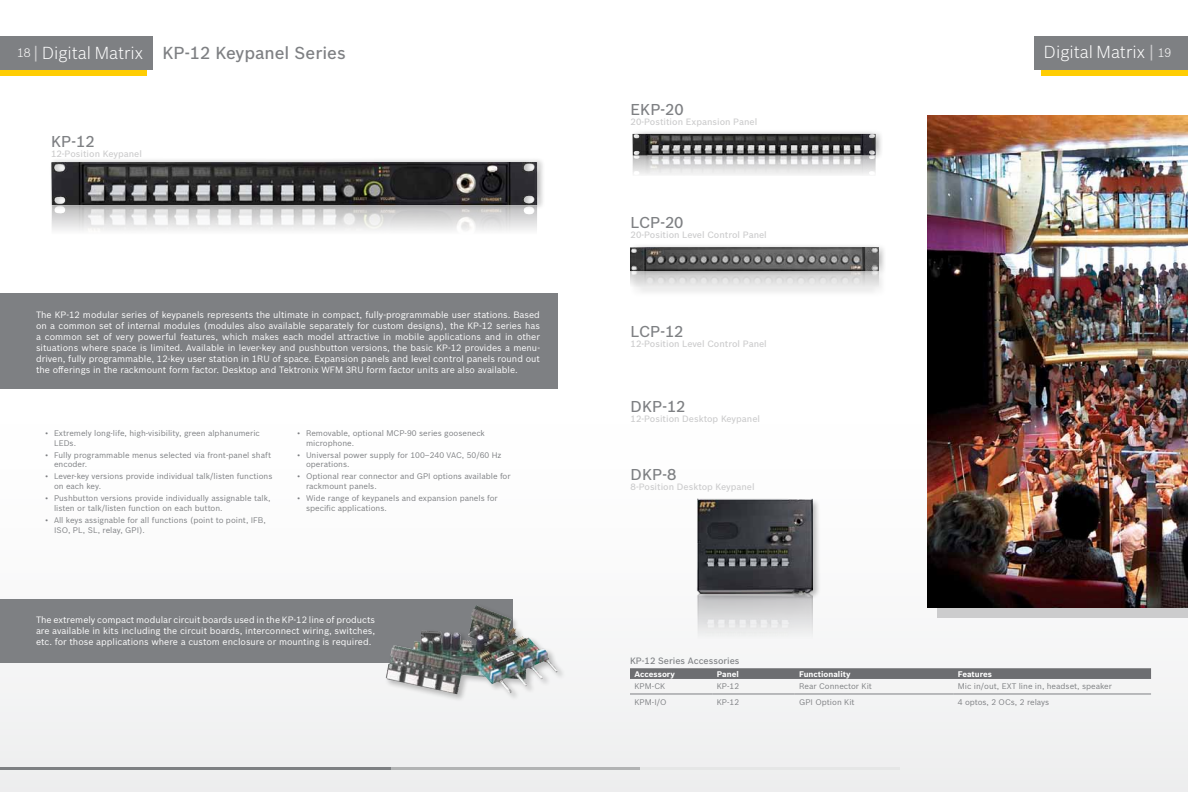
<style>
.page{position:relative;width:1188px;height:792px;background:#fff}
.page>*{position:absolute;margin:0;border:0;box-sizing:border-box;transform-origin:0 0}
.t1{font:500 17px "Bosch Sans";color:#7e8083}
.t2{font:300 17px "Bosch Sans";color:#fff}
.t3{font:500 15.4px "Bosch Sans";color:#7e8083}
.t4{font:9px/10.9px "Bosch Sans";color:#fff;text-align:justify}
.t5{font:500 9px "Bosch Sans";color:#cccccd}
.t6{font:500 9px "Bosch Sans";color:#7e8083}
.t7{font:8px/9.7px "Bosch Sans";color:#7e8083}
.t8{font:700 8px "Bosch Sans";color:#fff}
.s1{font-weight:300;font-size:12px;color:#fff}
.s2{font-weight:400;color:#cccccd}
.s3{font-weight:300;color:#fff}
.s4{font-size:12px}
</style>
<div class="page">
<div style="left:0;top:0;width:1188px;height:792px;background:linear-gradient(to right,#fcfcfc,#f8f8f9)"></div>
<hr style="left:0;top:767px;width:407px;height:2px;background:#7e8083">
<hr style="left:391px;top:767px;width:259px;height:2px;background:#b2b3b4">
<hr style="left:640px;top:767px;width:260px;height:2px;background:#e5e6e6">
<svg style="left:1041px;top:69px;width:147px;height:7px"></svg>
<svg style="left:0;top:69px;width:146px;height:7px"></svg>
<div style="left:1034px;top:36px;width:154px;height:33px;background:#7e8083"></div>
<div style="left:0;top:36px;width:153px;height:33px;background:#7e8083"></div>
<div style="left:629px;top:266px;width:257px;height:32px;background:#fafafa"></div>
<img style="left:631px;top:275px;width:247px;height:16px">
<div style="left:629px;top:243px;width:257px;height:32px;background:#000;opacity:.25"></div>
<div style="left:631px;top:129px;width:253px;height:31px;background:#000;opacity:.25"></div>
<img style="left:632px;top:134px;width:244px;height:42px">
<svg style="left:630px;top:668px;width:521px;height:11px;background:#707174"></svg>
<hr style="left:630px;top:694px;width:82px;height:1px;background:#7e8083">
<hr style="left:712px;top:694px;width:83px;height:1px;background:#7e8083">
<hr style="left:795px;top:694px;width:158px;height:1px;background:#7e8083">
<hr style="left:953px;top:694px;width:198px;height:1px;background:#7e8083">
<div style="left:0;top:599px;width:513px;height:64px;background:#7e8083"></div>
<div style="left:0;top:294px;width:558px;height:95px;background:#7e8083"></div>
<img style="left:51px;top:210px;width:486px;height:38px">
<div style="left:49px;top:157px;width:496px;height:53px;background:#000;opacity:.25"></div>
<div style="left:384px;top:604px;width:182px;height:98px;background:#000;opacity:.25"></div>
<img style="left:386px;top:605px;width:157px;height:89px">
<div style="left:938px;top:468px;width:250px;height:150px;background:#cccccd"></div>
<img style="left:927px;top:115px;width:261px;height:492px">
<div style="left:696px;top:498px;width:125px;height:103px;background:#000;opacity:.25"></div>
<img style="left:696px;top:499px;width:117px;height:188px">
<h1 class="t1" style="left:17px;top:40px;width:330px"><span class="s1">18</span> <span class="s2">|</span> <span class="s3">Digital Matrix</span> KP-12 Keypanel Series</h1>
<h1 class="t2" style="left:1044px;top:40px;width:129px">Digital Matrix <span class="s2">|</span> <span class="s4">19</span></h1>
<h2 class="t3" style="left:51px;top:130px;width:45px">KP-12</h2>
<p class="t5" style="left:51px;top:147px;width:92px">12-Position Keypanel</p>
<p class="t4" style="left:36px;top:309px;width:506px">The KP-12 modular series of keypanels represents the ultimate in compact, fully-programmable user stations. Based on a common set of internal modules (modules also available separately for custom designs), the KP-12 series has a common set of very powerful features, which makes each model attractive in mobile applications and in other situations where space is limited. Available in lever-key and pushbutton versions, the basic KP-12 provides a menu&shy;driven, fully programmable, 12-key user station in 1RU of space. Expansion panels and level control panels round out the offerings in the rackmount form factor. Desktop and Tektronix WFM 3RU form factor units are also available.</p>
<p class="t7" style="left:54px;top:428px;width:207px;text-indent:-9px">• Extremely long-life, high-visibility, green alphanumeric<br>LEDs.</p>
<p class="t7" style="left:54px;top:449px;width:219px;text-indent:-9px">• Fully programmable menus selected via front-panel shaft encoder.</p>
<p class="t7" style="left:54px;top:471px;width:220px;text-indent:-9px">• Lever-key versions provide individual talk/listen functions on each key.</p>
<p class="t7" style="left:54px;top:493px;width:218px;text-indent:-9px">• Pushbutton versions provide individually assignable talk, listen or talk/listen function on each button.</p>
<p class="t7" style="left:54px;top:515px;width:213px;text-indent:-9px">• All keys assignable for all functions (point to point, IFB,<br>ISO, PL, SL, relay, GPI).</p>
<p class="t7" style="left:306px;top:428px;width:181px;text-indent:-9px">• Removable, optional MCP-90 series gooseneck microphone.</p>
<p class="t7" style="left:306px;top:449px;width:197px;text-indent:-9px">• Universal power supply for 100–240 VAC, 50/60 Hz operations.</p>
<p class="t7" style="left:306px;top:471px;width:206px;text-indent:-9px">• Optional rear connector and GPI options available for rackmount panels.</p>
<p class="t7" style="left:306px;top:493px;width:193px;text-indent:-9px">• Wide range of keypanels and expansion panels for specific applications.</p>
<p class="t4" style="left:36px;top:614px;width:341px">The extremely compact modular circuit boards used in the KP-12 line of products are available in kits including the circuit boards, interconnect wiring, switches, etc. for those applications where a custom enclosure or mounting is required.</p>
<h2 class="t3" style="left:631px;top:98px;width:55px">EKP-20</h2>
<p class="t5" style="left:631px;top:115px;width:128px">20-Postition Expansion Panel</p>
<h2 class="t3" style="left:631px;top:211px;width:54px">LCP-20</h2>
<p class="t5" style="left:631px;top:229px;width:138px">20-Position Level Control Panel</p>
<h2 class="t3" style="left:631px;top:320px;width:54px">LCP-12</h2>
<p class="t5" style="left:631px;top:337px;width:138px">12-Position Level Control Panel</p>
<h2 class="t3" style="left:631px;top:395px;width:56px">DKP-12</h2>
<p class="t5" style="left:631px;top:412px;width:131px">12-Position Desktop Keypanel</p>
<h2 class="t3" style="left:631px;top:463px;width:47px">DKP-8</h2>
<p class="t5" style="left:631px;top:480px;width:126px">8-Position Desktop Keypanel</p>
<p class="t6" style="left:630px;top:654px;width:111px">KP-12 Series Accessories</p>
<p class="t8" style="left:634px;top:668px;width:42px">Accessory</p>
<p class="t8" style="left:717px;top:668px;width:23px">Panel</p>
<p class="t8" style="left:799px;top:668px;width:53px">Functionality</p>
<p class="t8" style="left:958px;top:668px;width:36px">Features</p>
<p class="t7" style="left:634px;top:681px;width:32px">KPM-CK</p>
<p class="t7" style="left:717px;top:681px;width:24px">KP-12</p>
<p class="t7" style="left:799px;top:681px;width:74px">Rear Connector Kit</p>
<p class="t7" style="left:958px;top:681px;width:156px">Mic in/out, EXT line in, headset, speaker</p>
<p class="t7" style="left:634px;top:696px;width:34px">KPM-I/O</p>
<p class="t7" style="left:717px;top:696px;width:24px">KP-12</p>
<p class="t7" style="left:799px;top:696px;width:57px">GPI Option Kit</p>
<p class="t7" style="left:958px;top:696px;width:93px">4 optos, 2 OCs, 2 relays</p>
</div>
